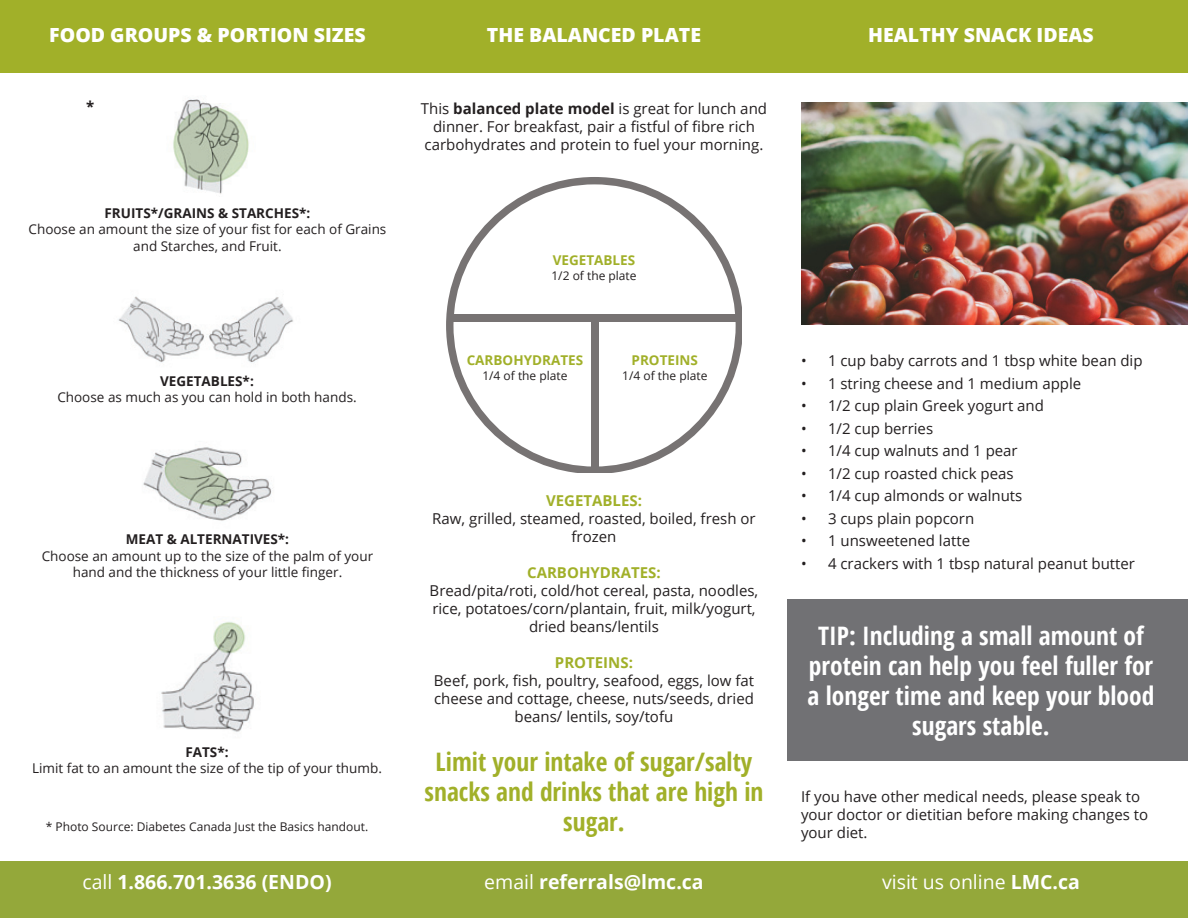
<style>
.page{position:relative;width:1188px;height:918px;background:#fff}
.page>*{position:absolute;margin:0;border:0;box-sizing:border-box;transform-origin:0 0}
.t1{font:700 condensed 25.5px/30px "Open Sans";color:#fff;text-align:center}
.t2{font:700 condensed 25.5px/30px "Open Sans";color:#a1b029;text-align:center}
.t3{font:800 19.5px "Open Sans";color:#fff}
.t4{font:700 19.5px "Open Sans";color:#fff}
.t5{font:19.5px "Open Sans";color:#fff}
.t6{font:15px/18px "Open Sans";color:#231f20;text-align:center}
.t7{font:700 15px "Open Sans";color:#a1b029}
.t8{font:700 15px "Open Sans";color:#231f20}
.t9{font:13.5px/16.2px "Open Sans";color:#231f20;text-align:center}
.t10{font:700 13.5px "Open Sans";color:#231f20}
.t11{font:700 13.5px "Open Sans";color:#a1b029}
.t12{font:12px "Open Sans";color:#231f20}
.s1{font-weight:700}
.s2{font-weight:400}
</style>
<div class="page">
<div style="left:0;top:0;width:1188px;height:72px;background:#a1b029"></div>
<div style="left:788px;top:599px;width:400px;height:162px;background:#717174"></div>
<img style="left:173px;top:99px;width:76px;height:95px">
<img style="left:118px;top:296px;width:175px;height:67px">
<img style="left:143px;top:447px;width:130px;height:74px">
<img style="left:161px;top:622px;width:93px;height:110px">
<img style="left:801px;top:103px;width:387px;height:222px">
<svg style="left:446px;top:177px;width:296px;height:296px"></svg>
<div style="left:451px;top:314px;width:287px;height:8px;background:#777373"></div>
<div style="left:591px;top:317px;width:8px;height:153px;background:#777373"></div>
<div style="left:0;top:861px;width:1188px;height:57px;background:#94a83a"></div>
<h2 class="t3" style="left:49px;top:23px;width:318px">FOOD GROUPS &amp; PORTION SIZES</h2>
<p class="t8" style="left:86px;top:100px;width:10px">*</p>
<p class="t10" style="left:105px;top:208px;width:207px">FRUITS*/GRAINS &amp; STARCHES*:</p>
<p class="t9" style="left:29px;top:221px;width:359px">Choose an amount the size of your fist for each of Grains and Starches, and Fruit.</p>
<p class="t10" style="left:160px;top:376px;width:95px">VEGETABLES*:</p>
<p class="t9" style="left:57px;top:390px;width:301px">Choose as much as you can hold in both hands.</p>
<p class="t10" style="left:126px;top:534px;width:165px">MEAT &amp; ALTERNATIVES*:</p>
<p class="t9" style="left:42px;top:549px;width:333px">Choose an amount up to the size of the palm of your hand and the thickness of your little finger.</p>
<p class="t10" style="left:185px;top:747px;width:45px">FATS*:</p>
<p class="t9" style="left:32px;top:761px;width:351px">Limit fat to an amount the size of the tip of your thumb.</p>
<p class="t12" style="left:46px;top:822px;width:324px">* Photo Source: Diabetes Canada Just the Basics handout.</p>
<h2 class="t3" style="left:487px;top:23px;width:216px">THE BALANCED PLATE</h2>
<p class="t6" style="left:421px;top:101px;width:348px">This <span class="s1">balanced plate model</span> is great for lunch and dinner. For breakfast, pair a fistful of fibre rich carbohydrates and protein to fuel your morning.</p>
<h2 class="t3" style="left:868px;top:23px;width:227px">HEALTHY SNACK IDEAS</h2>
<p class="t11" style="left:553px;top:255px;width:84px">VEGETABLES</p>
<p class="t12" style="left:551px;top:270px;width:87px">1/2 of the plate</p>
<p class="t11" style="left:467px;top:355px;width:118px">CARBOHYDRATES</p>
<p class="t12" style="left:482px;top:370px;width:87px">1/4 of the plate</p>
<p class="t11" style="left:632px;top:355px;width:68px">PROTEINS</p>
<p class="t12" style="left:622px;top:370px;width:87px">1/4 of the plate</p>
<p class="t7" style="left:546px;top:494px;width:97px">VEGETABLES:</p>
<p class="t6" style="left:432px;top:511px;width:325px">Raw, grilled, steamed, roasted, boiled, fresh or frozen</p>
<p class="t7" style="left:527px;top:566px;width:135px">CARBOHYDRATES:</p>
<p class="t6" style="left:430px;top:583px;width:330px">Bread/pita/roti, cold/hot cereal, pasta, noodles, rice, potatoes/corn/plantain, fruit, milk/yogurt, dried beans/lentils</p>
<p class="t7" style="left:555px;top:656px;width:80px">PROTEINS:</p>
<p class="t6" style="left:434px;top:671px;width:322px">Beef, pork, fish, poultry, seafood, eggs, low fat cheese and cottage, cheese, nuts/seeds, dried beans/ lentils, soy/tofu</p>
<h1 class="t2" style="left:425px;top:750px;width:340px">Limit your intake of sugar/salty snacks and drinks that are high in sugar.</h1>
<p class="t6" style="left:801px;top:353px;width:343px">• 1 cup baby carrots and 1 tbsp white bean dip</p>
<p class="t6" style="left:801px;top:376px;width:282px">• 1 string cheese and 1 medium apple</p>
<p class="t6" style="left:801px;top:398px;width:244px">• 1/2 cup plain Greek yogurt and</p>
<p class="t6" style="left:801px;top:421px;width:134px">• 1/2 cup berries</p>
<p class="t6" style="left:801px;top:443px;width:218px">• 1/4 cup walnuts and 1 pear</p>
<p class="t6" style="left:801px;top:466px;width:214px">• 1/2 cup roasted chick peas</p>
<p class="t6" style="left:801px;top:488px;width:223px">• 1/4 cup almonds or walnuts</p>
<p class="t6" style="left:801px;top:511px;width:175px">• 3 cups plain popcorn</p>
<p class="t6" style="left:801px;top:533px;width:171px">• 1 unsweetened latte</p>
<p class="t6" style="left:801px;top:556px;width:336px">• 4 crackers with 1 tbsp natural peanut butter</p>
<h1 class="t1" style="left:808px;top:624px;width:348px">TIP: Including a small amount of protein can help you feel fuller for a longer time and keep your blood sugars stable.</h1>
<p class="t6" style="left:801px;top:789px;width:349px;text-align:left">If you have other medical needs, please speak to your doctor or dietitian before making changes to your diet.</p>
<h2 class="t4" style="left:82px;top:874px;width:251px"><span class="s2">call</span> 1.866.701.3636 (ENDO)</h2>
<h2 class="t4" style="left:484px;top:874px;width:221px"><span class="s2">email</span> referrals@lmc.ca</h2>
<h2 class="t5" style="left:882px;top:874px;width:199px">visit us online <span class="s1">LMC.ca</span></h2>
</div>
